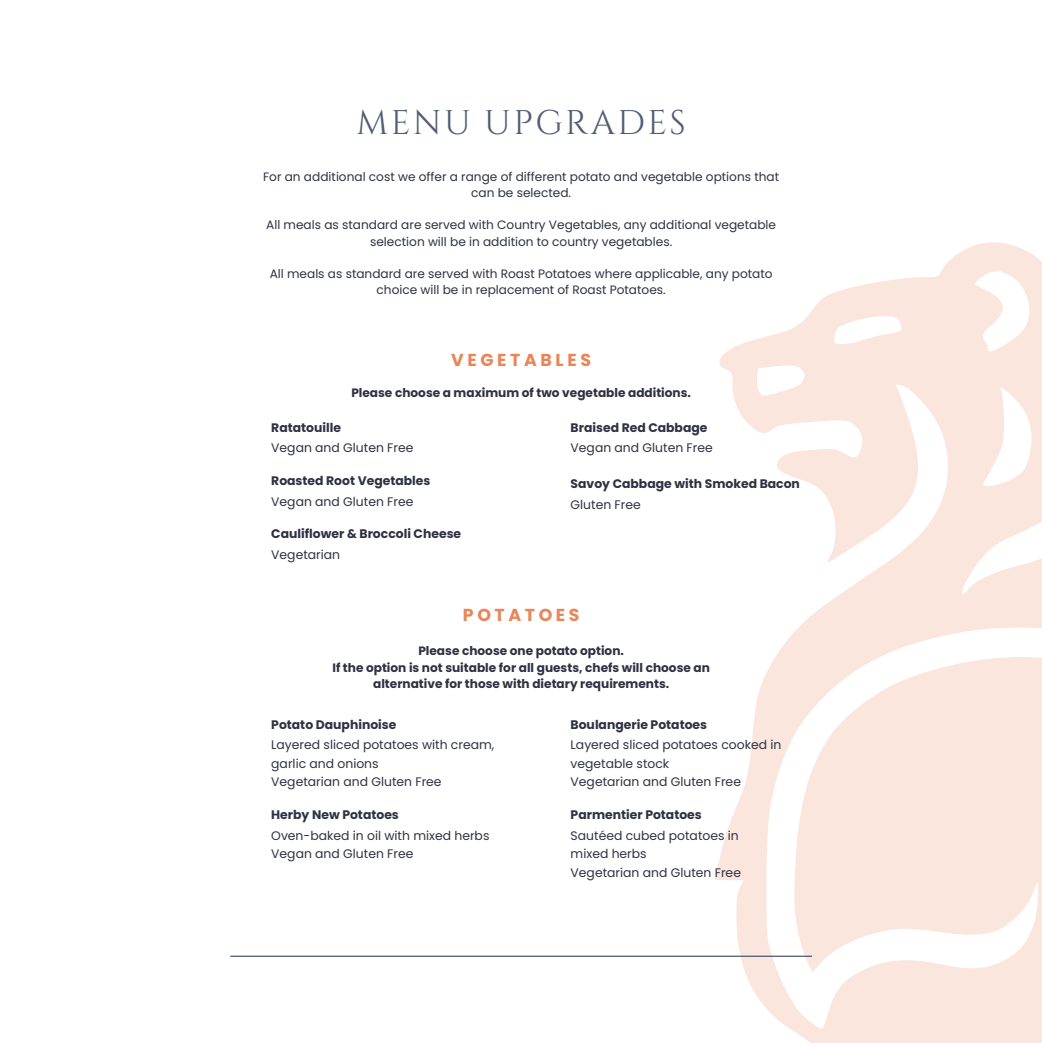
<style>
.page{position:relative;width:1042px;height:1043px;background:#fff}
.page>*{position:absolute;margin:0;border:0;box-sizing:border-box;transform-origin:0 0}
.t1{font:34.12px "Cinzel";letter-spacing:.07em;color:#505e75}
.t2{font:700 17.32px "Poppins";letter-spacing:.21em;color:#ea8459}
.t3{font:12.42px/18.6px "Poppins";color:#2e3142}
.t4{font:700 12.42px "Poppins";color:#2e3142}
.t5{font:12.08px/16.1px "Poppins";color:#2e3142;text-align:center}
.t6{font:700 12.08px/16.1px "Poppins";color:#2e3142;text-align:center}
</style>
<div class="page">
<svg style="left:714px;top:242px;width:327px;height:800px;fill:#fae6dd"></svg>
<hr style="left:230px;top:955px;width:581px;height:1px;background:#505e75">
<p class="t1" style="left:356px;top:100px;width:330px">MENU UPGRADES</p>
<p class="t5" style="left:263px;top:168px;width:517px">For an additional cost we offer a range of different potato and vegetable options that can be selected.</p>
<p class="t5" style="left:266px;top:217px;width:511px">All meals as standard are served with Country Vegetables, any additional vegetable selection will be in addition to country vegetables.</p>
<p class="t5" style="left:270px;top:265px;width:504px">All meals as standard are served with Roast Potatoes where applicable, any potato choice will be in replacement of Roast Potatoes.</p>
<p class="t2" style="left:451px;top:347px;width:141px">VEGETABLES</p>
<p class="t6" style="left:351px;top:385px;width:341px">Please choose a maximum of two vegetable additions.</p>
<p class="t4" style="left:271px;top:418px;width:71px">Ratatouille</p>
<p class="t3" style="left:271px;top:438px;width:144px">Vegan and Gluten Free</p>
<p class="t4" style="left:271px;top:471px;width:161px">Roasted Root Vegetables</p>
<p class="t3" style="left:271px;top:491px;width:144px">Vegan and Gluten Free</p>
<p class="t4" style="left:271px;top:525px;width:191px">Cauliflower &amp; Broccoli Cheese</p>
<p class="t3" style="left:271px;top:545px;width:70px">Vegetarian</p>
<p class="t4" style="left:570px;top:418px;width:138px">Braised Red Cabbage</p>
<p class="t3" style="left:570px;top:438px;width:144px">Vegan and Gluten Free</p>
<p class="t4" style="left:570px;top:475px;width:231px">Savoy Cabbage with Smoked Bacon</p>
<p class="t3" style="left:570px;top:495px;width:72px">Gluten Free</p>
<p class="t2" style="left:463px;top:602px;width:118px">POTATOES</p>
<p class="t6" style="left:418px;top:643px;width:207px">Please choose one potato option.</p>
<p class="t6" style="left:332px;top:659px;width:379px">If the option is not suitable for all guests, chefs will choose an alternative for those with dietary requirements.</p>
<p class="t4" style="left:271px;top:715px;width:127px">Potato Dauphinoise</p>
<p class="t3" style="left:271px;top:735px;width:224px">Layered sliced potatoes with cream, garlic and onions</p>
<p class="t3" style="left:271px;top:772px;width:172px">Vegetarian and Gluten Free</p>
<p class="t4" style="left:271px;top:805px;width:129px">Herby New Potatoes</p>
<p class="t3" style="left:271px;top:825px;width:220px">Oven-baked in oil with mixed herbs</p>
<p class="t3" style="left:271px;top:844px;width:144px">Vegan and Gluten Free</p>
<p class="t4" style="left:570px;top:715px;width:138px">Boulangerie Potatoes</p>
<p class="t3" style="left:570px;top:735px;width:212px">Layered sliced potatoes cooked in vegetable stock</p>
<p class="t3" style="left:570px;top:772px;width:172px">Vegetarian and Gluten Free</p>
<p class="t4" style="left:570px;top:805px;width:133px">Parmentier Potatoes</p>
<p class="t3" style="left:570px;top:825px;width:170px">Sautéed cubed potatoes in</p>
<p class="t3" style="left:570px;top:844px;width:78px">mixed herbs</p>
<p class="t3" style="left:570px;top:862px;width:172px">Vegetarian and Gluten Free</p>
</div>
